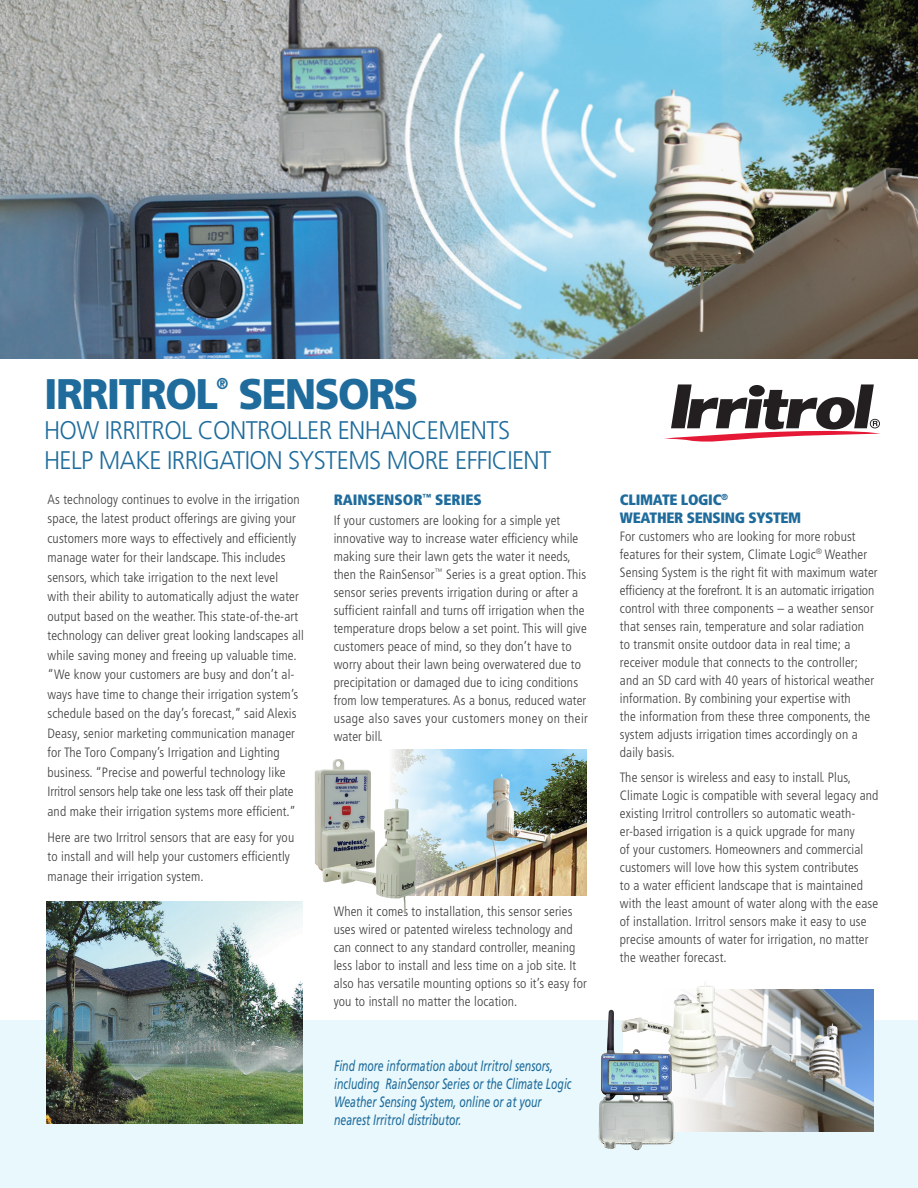
<style>
.page{position:relative;width:918px;height:1188px;background:#fff}
.page>*{position:absolute;margin:0;border:0;box-sizing:border-box;transform-origin:0 0}
.t1{font:900 42.75px "Frutiger LT Pro";letter-spacing:-.04em;color:#1f6c9c;scale:.95 1}
.t2{font:300 25.5px/30px "Frutiger LT Pro";letter-spacing:-.025em;color:#1f6c9c;scale:.95 1}
.t3{font:900 15.75px "Frutiger LT Pro";color:#1f6c9c;scale:.95 1}
.t4{font:italic 15px/18px "Frutiger LT Pro";color:#1f6c9c;scale:.7 1}
.t5{font:900 condensed 15px/18px "Frutiger LT Pro";letter-spacing:-.02em;color:#1f6c9c}
.t6{font:900 condensed 15px "Frutiger LT Pro";color:#1f6c9c}
.t7{font:300 condensed 13.5px/18px "Frutiger LT Pro";letter-spacing:.01em;color:#3e3e3f}
</style>
<div class="page">
<div style="left:0;top:1021px;width:918px;height:167px;background:#e9f8fc"></div>
<img style="left:0;top:0;width:918px;height:359px">
<img style="left:46px;top:902px;width:256px;height:221px">
<img style="left:532px;top:749px;width:54px;height:146px">
<img style="left:392px;top:749px;width:140px;height:147px">
<img style="left:293px;top:758px;width:135px;height:156px">
<img style="left:843px;top:990px;width:31px;height:141px">
<svg style="left:682px;top:989px;width:161px;height:142px;background:#b4b3b0"></svg>
<img style="left:674px;top:983px;width:52px;height:106px">
<img style="left:587px;top:1007px;width:95px;height:143px">
<svg style="left:664px;top:384px;width:216px;height:58px"></svg>
<p class="t1" style="left:44px;top:368px;width:185px">IRRITROL</p>
<p class="t3" style="left:216px;top:374px;width:14px">®</p>
<p class="t1" style="left:239px;top:368px;width:191px">SENSORS</p>
<p class="t2" style="left:44px;top:415px;width:535px">HOW IRRITROL CONTROLLER ENHANCEMENTS<br>HELP MAKE IRRIGATION SYSTEMS MORE EFFICIENT</p>
<p class="t7" style="left:48px;top:489px;width:258px;line-height:19.5px">As technology continues to evolve in the irrigation space, the latest product offerings are giving your customers more ways to effectively and efficiently manage water for their landscape. This includes sensors, which take irrigation to the next level<br>with their ability to automatically adjust the water output based on the weather. This state-of-the-art technology can deliver great looking landscapes all while saving money and freeing up valuable time.</p>
<p class="t7" style="left:48px;top:665px;width:252px;line-height:19.5px">“We know your customers are busy and don’t al&shy;ways have time to change their irrigation system’s schedule based on the day’s forecast,” said Alexis Deasy, senior marketing communication manager for The Toro Company’s Irrigation and Lighting business. “Precise and powerful technology like Irritrol sensors help take one less task off their plate and make their irrigation systems more efficient.”</p>
<p class="t7" style="left:48px;top:828px;width:248px;line-height:19.5px">Here are two Irritrol sensors that are easy for you to install and will help your customers efficiently manage their irrigation system.</p>
<p class="t6" style="left:334px;top:490px;width:150px">RAINSENSOR<sup>™</sup> SERIES</p>
<p class="t7" style="left:334px;top:511px;width:256px">If your customers are looking for a simple yet innovative way to increase water efficiency while making sure their lawn gets the water it needs, then the RainSensor<sup>™</sup> Series is a great option. This sensor series prevents irrigation during or after a sufficient rainfall and turns off irrigation when the temperature drops below a set point. This will give customers peace of mind, so they don’t have to worry about their lawn being overwatered due to precipitation or damaged due to icing conditions from low temperatures. As a bonus, reduced water usage also saves your customers money on their water bill.</p>
<p class="t7" style="left:334px;top:903px;width:255px">When it comes to installation, this sensor series uses wired or patented wireless technology and can connect to any standard controller, meaning less labor to install and less time on a job site. It also has versatile mounting options so it’s easy for you to install no matter the location.</p>
<p class="t4" style="left:334px;top:1057px;width:341px">Find more information about Irritrol sensors, including RainSensor Series or the Climate Logic Weather Sensing System, online or at your nearest Irritrol distributor.</p>
<p class="t5" style="left:620px;top:490px;width:183px">CLIMATE LOGIC<sup>®<br></sup>WEATHER SENSING SYSTEM</p>
<p class="t7" style="left:620px;top:527px;width:259px">For customers who are looking for more robust features for their system, Climate Logic<sup>®</sup> Weather Sensing System is the right fit with maximum water efficiency at the forefront. It is an automatic irrigation control with three components – a weather sensor that senses rain, temperature and solar radiation to transmit onsite outdoor data in real time; a receiver module that connects to the controller; and an SD card with 40 years of historical weather information. By combining your expertise with<br>the information from these three components, the system adjusts irrigation times accordingly on a daily basis.</p>
<p class="t7" style="left:620px;top:768px;width:260px">The sensor is wireless and easy to install. Plus, Climate Logic is compatible with several legacy and existing Irritrol controllers so automatic weath&shy;er-based irrigation is a quick upgrade for many<br>of your customers. Homeowners and commercial customers will love how this system contributes<br>to a water efficient landscape that is maintained with the least amount of water along with the ease of installation. Irritrol sensors make it easy to use precise amounts of water for irrigation, no matter the weather forecast.</p>
</div>
